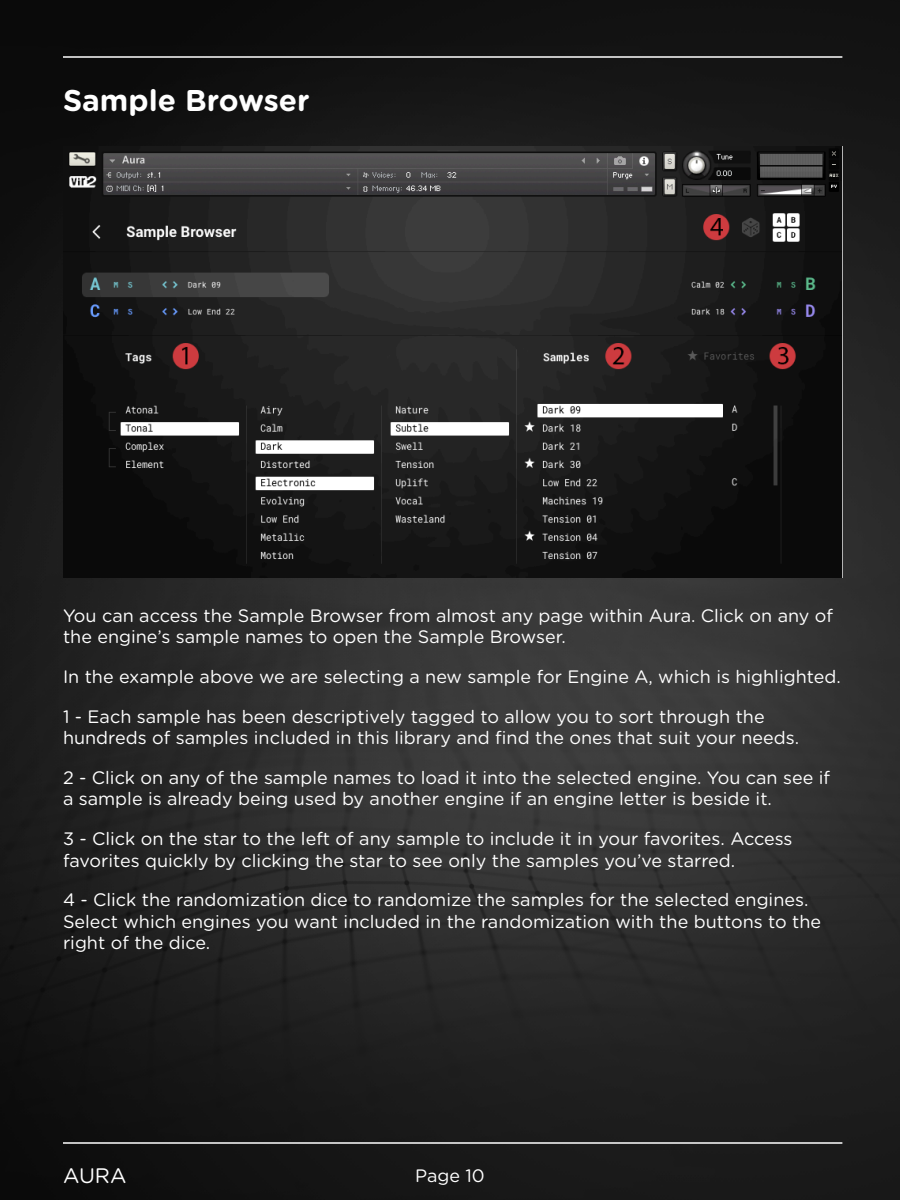
<style>
.page{position:relative;width:900px;height:1200px;background:#fff}
.page>*{position:absolute;margin:0;border:0;box-sizing:border-box;transform-origin:0 0}
.t1{font:700 30px "Gotham Rounded";color:#fff}
.t2{font:21px "Gotham Rounded";color:#fff}
.call_out_text{font:18px/21.6px "Gotham Rounded";color:#fff}
</style>
<div class="page">
<img style="left:0;top:0;width:900px;height:1200px">
<hr style="left:63px;top:1142px;width:779px;height:2px;background:#fff">
<hr style="left:63px;top:56px;width:779px;height:2px;background:#fff">
<img style="left:63px;top:146px;width:779px;height:431px">
<p class="t1" style="left:63px;top:78px;width:248px">Sample Browser</p>
<p class="call_out_text" style="left:63px;top:604px;width:772px">You can access the Sample Browser from almost any page within Aura. Click on any of the engine’s sample names to open the Sample Browser.</p>
<p class="call_out_text" style="left:63px;top:665px;width:779px">In the example above we are selecting a new sample for Engine A, which is highlighted.</p>
<p class="call_out_text" style="left:63px;top:705px;width:738px">1 - Each sample has been descriptively tagged to allow you to sort through the hundreds of samples included in this library and find the ones that suit your needs.</p>
<p class="call_out_text" style="left:63px;top:766px;width:769px">2 - Click on any of the sample names to load it into the selected engine. You can see if a sample is already being used by another engine if an engine letter is beside it.</p>
<p class="call_out_text" style="left:63px;top:827px;width:731px">3 - Click on the star to the left of any sample to include it in your favorites. Access favorites quickly by clicking the star to see only the samples you’ve starred.</p>
<p class="call_out_text" style="left:63px;top:888px;width:760px">4 - Click the randomization dice to randomize the samples for the selected engines.<br>Select which engines you want included in the randomization with the buttons to the right of the dice.</p>
<p class="t2" style="left:63px;top:1161px;width:65px">AURA</p>
<p class="call_out_text" style="left:415px;top:1164px;width:71px">Page 10</p>
</div>
